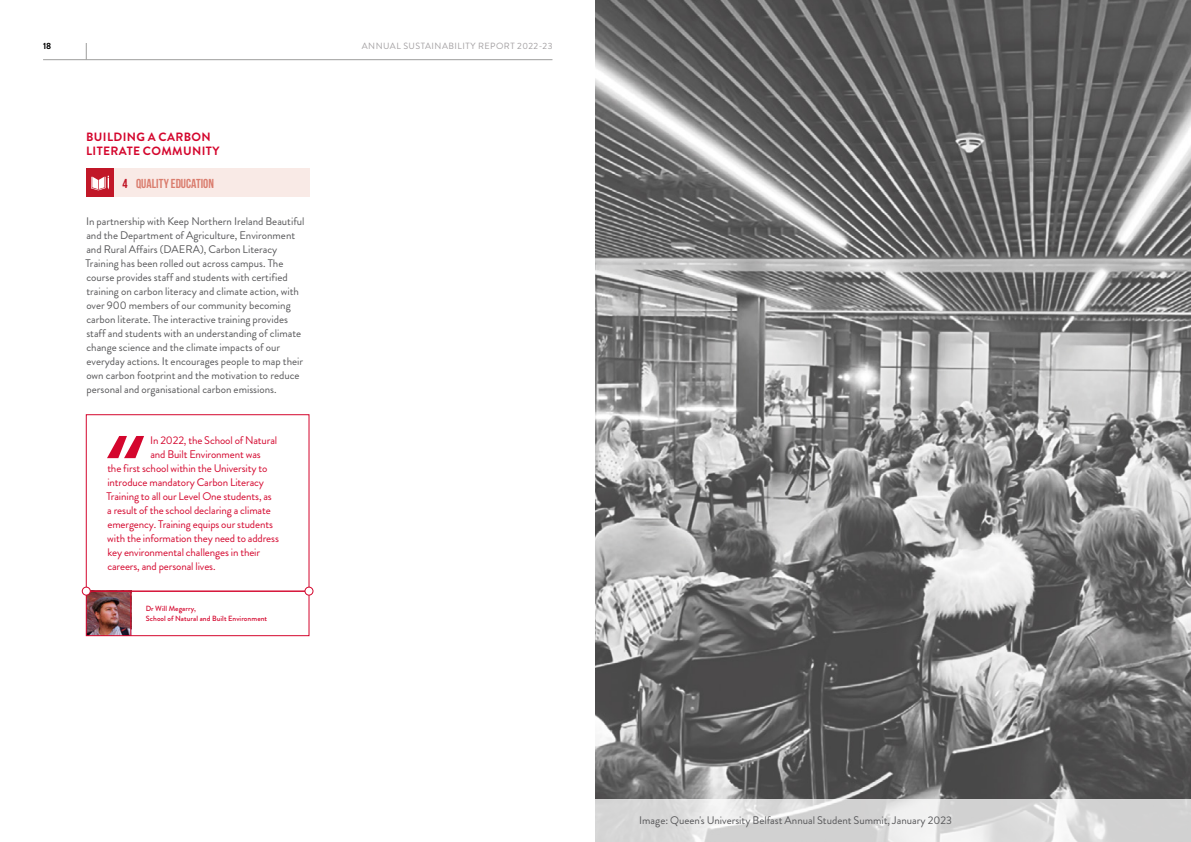
<style>
.page{position:relative;width:1191px;height:842px;background:#fff}
.page>*{position:absolute;margin:0;border:0;box-sizing:border-box;transform-origin:0 0}
.t1{font:700 13px "Bebas Neue";color:#da7c6d}
.t2{font:700 12px/14px "Brandon Grotesque";letter-spacing:.03em;color:#d4062d}
.t3{font:11px/14px "Brandon Grotesque";color:#575759}
.t4{font:11px "Brandon Grotesque";letter-spacing:-.01em;color:#d4062d}
.t5{font:9px "Brandon Grotesque";letter-spacing:.05em;color:#a29fa1}
.t6{font:700 9px "Brandon Grotesque";color:#000}
.t7{font:500 7.5px/10px "Brandon Grotesque";letter-spacing:.01em;color:#d4062d}
.s1{color:#c11728}
</style>
<div class="page">
<img style="left:595px;top:0;width:596px;height:799px">
<img style="left:88px;top:593px;width:42px;height:41px">
<div style="left:86px;top:414px;width:223px;height:177px;border:1px solid #d4062d"></div>
<div style="left:86px;top:591px;width:223px;height:45px;border:1px solid #d4062d"></div>
<svg style="left:107px;top:436px;width:37px;height:22px"></svg>
<hr style="left:130px;top:591px;width:1px;height:45px;background:#d4062d">
<hr style="left:43px;top:59px;width:509px;height:1px;background:#9d9d9c">
<svg style="left:86px;top:43px;width:1px;height:16px"></svg>
<div style="left:82px;top:587px;width:8px;height:8px;background:#fff;border-radius:50%"></div>
<div style="left:82px;top:587px;width:8px;height:8px;border:1px solid #d4062d;border-radius:50%"></div>
<div style="left:305px;top:587px;width:8px;height:8px;background:#fff;border-radius:50%"></div>
<div style="left:305px;top:587px;width:8px;height:8px;border:1px solid #d4062d;border-radius:50%"></div>
<svg style="left:595px;top:799px;width:596px;height:43px;fill:#d5d5d5"></svg>
<div style="left:86px;top:169px;width:28px;height:28px;background:#c11728"></div>
<div style="left:114px;top:169px;width:195px;height:28px;background:#f9eae6"></div>
<svg style="left:91px;top:176px;width:18px;height:14px"></svg>
<p class="t6" style="left:43px;top:40px;width:10px">18</p>
<p class="t2" style="left:86px;top:130px;width:135px">BUILDING A CARBON<br>LITERATE COMMUNITY</p>
<p class="t1" style="left:122px;top:176px;width:93px"><span class="s1">4</span> QUALITY EDUCATION</p>
<p class="t3" style="left:85px;top:214px;width:221px">In partnership with Keep Northern Ireland Beautiful and the Department of Agriculture, Environment and Rural Affairs (DAERA), Carbon Literacy Training has been rolled out across campus. The course provides staff and students with certified training on carbon literacy and climate action, with over 900 members of our community becoming carbon literate. The interactive training provides staff and students with an understanding of climate change science and the climate impacts of our everyday actions. It encourages people to map their own carbon footprint and the motivation to reduce personal and organisational carbon emissions.</p>
<p class="t4" style="left:150px;top:432px;width:129px">In 2022, the School of Natural</p>
<p class="t4" style="left:150px;top:446px;width:112px">and Built Environment was</p>
<p class="t4" style="left:107px;top:460px;width:161px">the first school within the University to</p>
<p class="t4" style="left:107px;top:474px;width:158px">introduce mandatory Carbon Literacy</p>
<p class="t4" style="left:106px;top:488px;width:167px">Training to all our Level One students, as</p>
<p class="t4" style="left:107px;top:502px;width:165px">a result of the school declaring a climate</p>
<p class="t4" style="left:107px;top:516px;width:167px">emergency. Training equips our students</p>
<p class="t4" style="left:107px;top:530px;width:173px">with the information they need to address</p>
<p class="t4" style="left:107px;top:544px;width:154px">key environmental challenges in their</p>
<p class="t4" style="left:107px;top:558px;width:110px">careers, and personal lives.</p>
<p class="t7" style="left:146px;top:604px;width:123px">Dr Will Megarry,<br>School of Natural and Built Environment</p>
<p class="t5" style="left:362px;top:40px;width:192px">ANNUAL SUSTAINABILITY REPORT 2022-23</p>
<p class="t3" style="left:639px;top:813px;width:314px">Image: Queen's University Belfast Annual Student Summit, January 2023</p>
</div>
